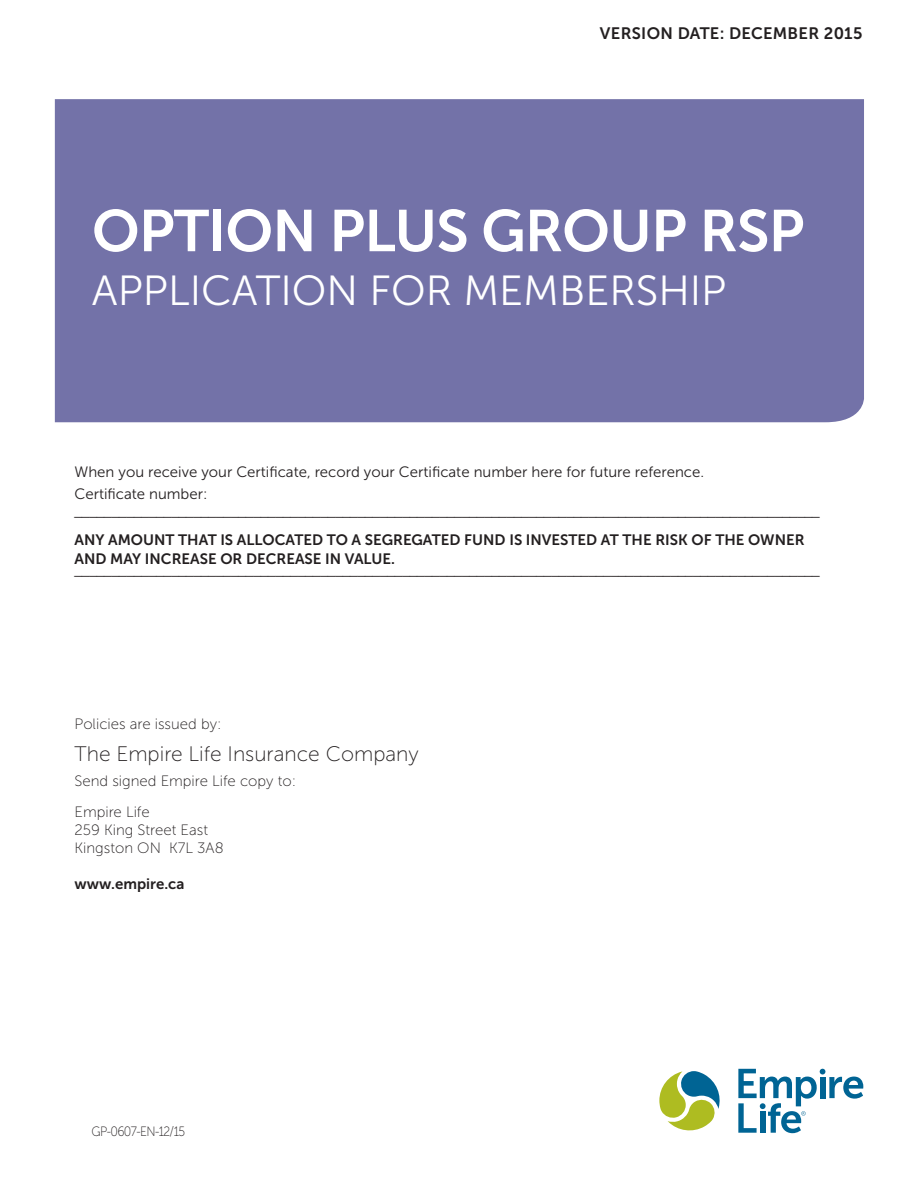
<style>
.page{position:relative;width:918px;height:1188px;background:#fff}
.page>*{position:absolute;margin:0;border:0;box-sizing:border-box;transform-origin:0 0}
.t1{font:58.5px "Museo Sans 700";letter-spacing:-.015em;color:#fff}
.t2{font:42px "Museo Sans 300";color:#fff}
.t3{font:21px "Museo Sans 100";color:#231f20}
.t4{font:16.5px "Museo Sans 700";letter-spacing:.015em;color:#231f20}
.t5{font:15px/19.5px "Museo Sans 700";color:#231f20}
.t6{font:15px "Museo Sans 300";color:#231f20}
.t7{font:15px "Museo Sans 100";color:#231f20}
.t8{font:13.5px "Gill Sans";color:#231f20}
.t9{font:13.5px "Museo Sans 100";letter-spacing:-.05em;color:#231f20;scale:.9 1}
</style>
<div class="page">
<div style="left:55px;top:99px;width:809px;height:323px;background:#7372a8"></div>
<svg style="left:659px;top:1071px;width:61px;height:60px"></svg>
<svg style="left:738px;top:1069px;width:125px;height:64px"></svg>
<p class="t4" style="left:600px;top:24px;width:264px">VERSION DATE: DECEMBER 2015</p>
<p class="t1" style="left:92px;top:198px;width:714px">OPTION PLUS GROUP RSP</p>
<p class="t2" style="left:92px;top:268px;width:636px">APPLICATION FOR MEMBERSHIP</p>
<p class="t6" style="left:75px;top:463px;width:631px">When you receive your Certificate, record your Certificate number here for future reference.</p>
<p class="t6" style="left:75px;top:486px;width:135px">Certificate number:</p>
<p class="t8" style="left:75px;top:503px;width:747px">____________________________________________________________________________________________________</p>
<p class="t5" style="left:75px;top:530px;width:732px">ANY AMOUNT THAT IS ALLOCATED TO A SEGREGATED FUND IS INVESTED AT THE RISK OF THE OWNER<br>AND MAY INCREASE OR DECREASE IN VALUE.</p>
<p class="t8" style="left:75px;top:562px;width:747px">____________________________________________________________________________________________________</p>
<p class="t7" style="left:75px;top:716px;width:148px">Policies are issued by:</p>
<p class="t3" style="left:75px;top:743px;width:346px">The Empire Life Insurance Company</p>
<p class="t7" style="left:75px;top:773px;width:223px">Send signed Empire Life copy to:</p>
<p class="t7" style="left:75px;top:804px;width:77px">Empire Life</p>
<p class="t7" style="left:75px;top:822px;width:135px">259 King Street East</p>
<p class="t7" style="left:75px;top:840px;width:151px">Kingston ON K7L 3A8</p>
<p class="t5" style="left:75px;top:874px;width:111px">www.empire.ca</p>
<p class="t9" style="left:92px;top:1124px;width:106px">GP-0607-EN-12/15</p>
</div>
